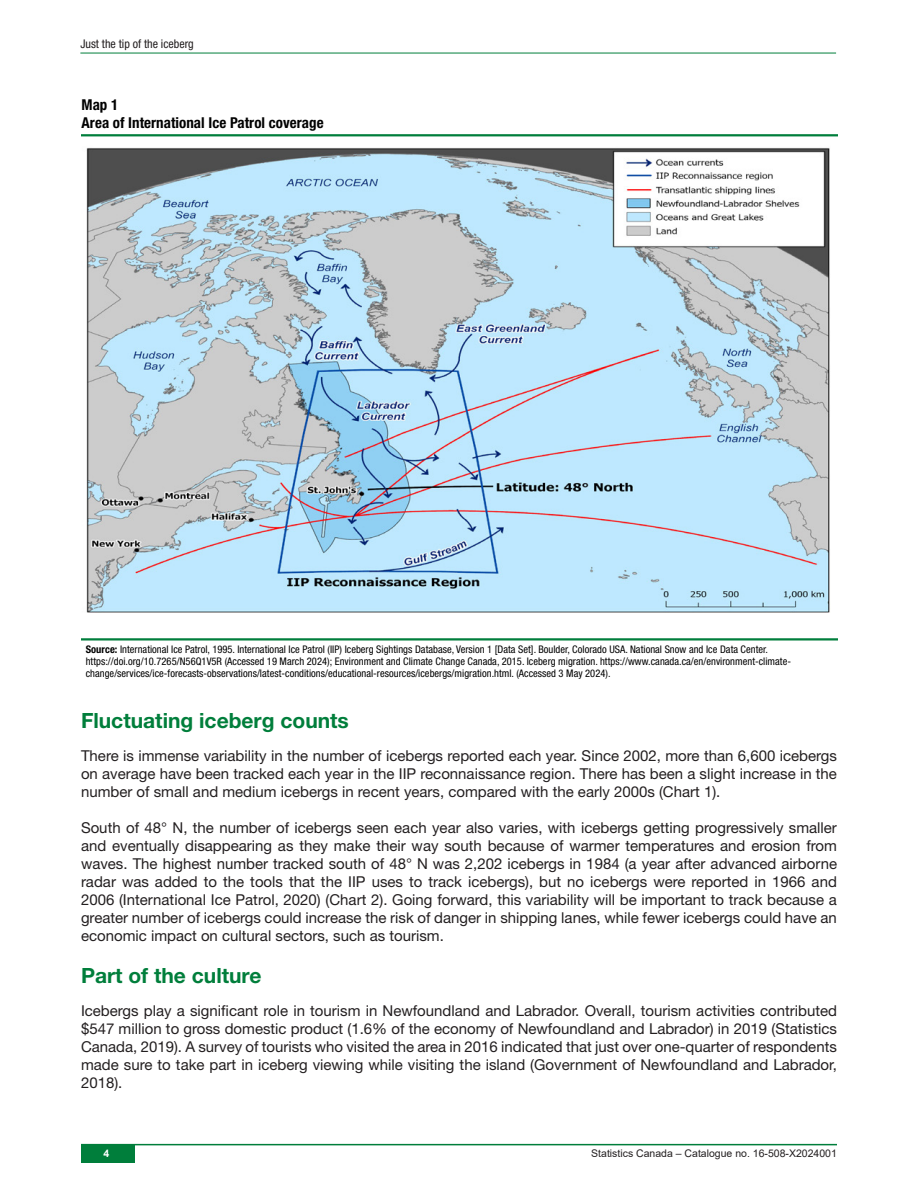
<style>
.page{position:relative;width:918px;height:1188px;background:#fff}
.page>*{position:absolute;margin:0;border:0;box-sizing:border-box;transform-origin:0 0}
.t1{font:700 21px "Helvetica Neue LT Std";color:#007e3b}
.Body_Text{font:15px/18px "Helvetica Neue LT Std";color:#231f20;text-align:justify}
.Body_Text_End{font:15px/18px "Helvetica Neue LT Std";color:#231f20;text-align:justify}
.t2{font:700 condensed 15px/18px "Helvetica Neue LT Std";letter-spacing:.005em;color:#000}
.t3{font:condensed 12px "Helvetica Neue LT Std";color:#231f20}
.t4{font:condensed 10.5px/12px "Helvetica Neue LT Std";letter-spacing:.005em;color:#000}
.t5{font:10.5px "Arial";color:#231f20}
.t6{font:700 10.5px "Arial";color:#fff}
.s1{font-weight:700}
</style>
<div class="page">
<hr style="left:80px;top:53px;width:756px;height:1px;background:#007e3b">
<div style="left:81px;top:1145px;width:54px;height:18px;background:#007e3b"></div>
<hr style="left:81px;top:1144px;width:756px;height:1px;background:#007e3b">
<hr style="left:81px;top:638px;width:756px;height:3px;background:#007e3c">
<hr style="left:81px;top:134px;width:756px;height:2px;background:#007e3c">
<img style="left:86px;top:148px;width:744px;height:465px">
<p class="t3" style="left:80px;top:37px;width:115px">Just the tip of the iceberg</p>
<p class="t2" style="left:82px;top:95px;width:244px">Map 1<br>Area of International Ice Patrol coverage</p>
<p class="t4" style="left:86px;top:643px;width:707px"><span class="s1">Source:</span> International Ice Patrol, 1995. International Ice Patrol (IIP) Iceberg Sightings Database, Version 1 [Data Set]. Boulder, Colorado USA. National Snow and Ice Data Center. https://doi.org/10.7265/N56Q1V5R (Accessed 19 March 2024); Environment and Climate Change Canada, 2015. Iceberg migration. https://www.canada.ca/en/environment-climate&shy;change/services/ice-forecasts-observations/latest-conditions/educational-resources/icebergs/migration.html. (Accessed 3 May 2024).</p>
<h1 class="t1" style="left:81px;top:707px;width:269px">Fluctuating iceberg counts</h1>
<p class="Body_Text" style="left:81px;top:746px;width:757px">There is immense variability in the number of icebergs reported each year. Since 2002, more than 6,600 icebergs on average have been tracked each year in the IIP reconnaissance region. There has been a slight increase in the number of small and medium icebergs in recent years, compared with the early 2000s (Chart 1).</p>
<p class="Body_Text" style="left:81px;top:818px;width:758px">South of 48° N, the number of icebergs seen each year also varies, with icebergs getting progressively smaller and eventually disappearing as they make their way south because of warmer temperatures and erosion from waves. The highest number tracked south of 48° N was 2,202 icebergs in 1984 (a year after advanced airborne radar was added to the tools that the IIP uses to track icebergs), but no icebergs were reported in 1966 and 2006 (International Ice Patrol, 2020) (Chart 2). Going forward, this variability will be important to track because a greater number of icebergs could increase the risk of danger in shipping lanes, while fewer icebergs could have an economic impact on cultural sectors, such as tourism.</p>
<h1 class="t1" style="left:81px;top:962px;width:182px">Part of the culture</h1>
<p class="Body_Text_End" style="left:81px;top:1001px;width:758px">Icebergs play a significant role in tourism in Newfoundland and Labrador. Overall, tourism activities contributed $547 million to gross domestic product (1.6% of the economy of Newfoundland and Labrador) in 2019 (Statistics Canada, 2019). A survey of tourists who visited the area in 2016 indicated that just over one-quarter of respondents made sure to take part in iceberg viewing while visiting the island (Government of Newfoundland and Labrador, 2018).</p>
<p class="t6" style="left:104px;top:1146px;width:7px">4</p>
<p class="t5" style="left:591px;top:1146px;width:247px">Statistics Canada – Catalogue no. 16-508-X2024001</p>
</div>
